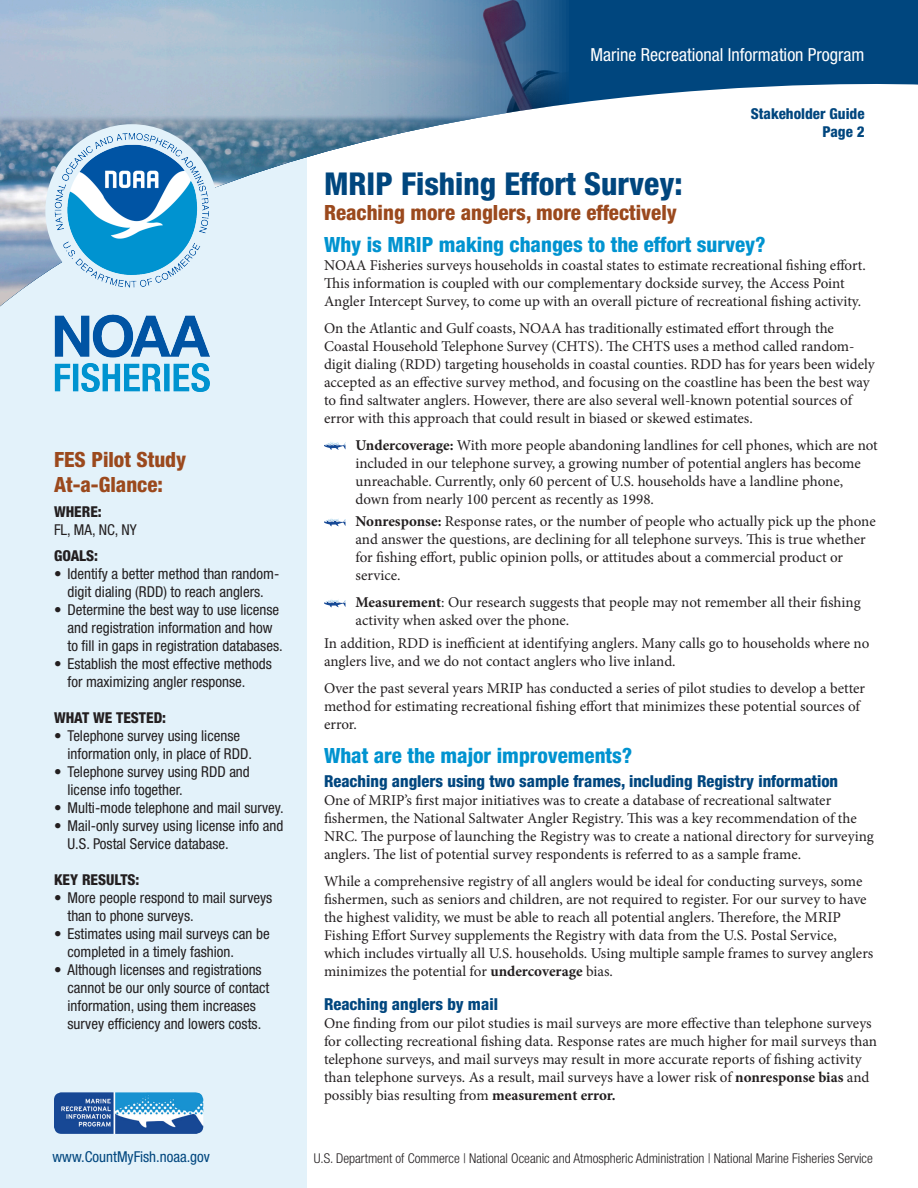
<style>
.page{position:relative;width:918px;height:1188px;background:#fff}
.page>*{position:absolute;margin:0;border:0;box-sizing:border-box;transform-origin:0 0}
.Head{font:800 condensed 31.5px "Helvetica Neue LT";color:#00467e}
.Subhead_1{font:800 condensed 21px "Helvetica Neue LT";color:#0093d0}
.Subhead_2{font:800 condensed 21px/25.2px "Helvetica Neue LT";color:#9b491d}
.t1{font:condensed 18px "Helvetica Neue LT";color:#fff}
.Subhead_3{font:800 condensed 16.5px "Helvetica Neue LT";color:#00467e}
.Body_Text{font:15px/18px "Minion Pro";color:#231f20}
.At_a_Glance_Bullet{font:condensed 15px/18px "Helvetica Neue LT";color:#231f20}
.body_text_bullet{font:15px/18px "Minion Pro";letter-spacing:-.005em;color:#231f20}
.At_a_Glance{font:800 condensed 15px "Helvetica Neue LT";color:#231f20}
.Sidebar{font:condensed 15px "Helvetica Neue LT";color:#00467e}
.Subhead_2-2{font:800 condensed 15px/18px "Helvetica Neue LT";color:#00467e;text-align:right}
.At_a_Glance-2{font:condensed 15px "Helvetica Neue LT";color:#231f20}
.t2{font:300 condensed 13.5px "Helvetica Neue LT";color:#231f20}
.s1{font-weight:700}
</style>
<div class="page">
<div style="left:0;top:142px;width:307px;height:1045px;background:#e3f2fa"></div>
<svg style="left:569px;top:0;width:349px;height:104px;background:#225f8f"></svg>
<img style="left:0;top:0;width:569px;height:306px">
<div style="left:45px;top:124px;width:173px;height:173px;background:#e3f2fa;border-radius:50%"></div>
<img style="left:54px;top:131px;width:156px;height:261px">
<img style="left:54px;top:1092px;width:149px;height:42px">
<svg style="left:324px;top:442px;width:22px;height:8px"></svg>
<svg style="left:324px;top:518px;width:22px;height:8px"></svg>
<svg style="left:324px;top:599px;width:22px;height:8px"></svg>
<p class="t1" style="left:590px;top:44px;width:276px">Marine Recreational Information Program</p>
<p class="Subhead_2" style="left:54px;top:447px;width:134px">FES Pilot Study<br>At-a-Glance:</p>
<p class="At_a_Glance" style="left:54px;top:503px;width:49px">WHERE:</p>
<p class="At_a_Glance-2" style="left:54px;top:521px;width:84px">FL, MA, NC, NY</p>
<p class="At_a_Glance" style="left:54px;top:546px;width:46px">GOALS:</p>
<p class="At_a_Glance_Bullet" style="left:54px;top:564px;width:227px;text-align:center">• Identify a better method than random&shy;digit dialing (RDD) to reach anglers.</p>
<p class="At_a_Glance_Bullet" style="left:68px;top:600px;width:217px;text-indent:-14px">• Determine the best way to use license and registration information and how to fill in gaps in registration databases.</p>
<p class="At_a_Glance_Bullet" style="left:68px;top:654px;width:206px;text-indent:-14px">• Establish the most effective methods for maximizing angler response.</p>
<p class="At_a_Glance" style="left:54px;top:708px;width:114px">WHAT WE TESTED:</p>
<p class="At_a_Glance_Bullet" style="left:68px;top:726px;width:186px;text-indent:-14px">• Telephone survey using license information only, in place of RDD.</p>
<p class="At_a_Glance_Bullet" style="left:68px;top:762px;width:184px;text-indent:-14px">• Telephone survey using RDD and license info together.</p>
<p class="At_a_Glance_Bullet" style="left:54px;top:798px;width:231px">• Multi-mode telephone and mail survey.</p>
<p class="At_a_Glance_Bullet" style="left:68px;top:816px;width:217px;text-indent:-14px">• Mail-only survey using license info and<br>U.S. Postal Service database.</p>
<p class="At_a_Glance" style="left:54px;top:870px;width:87px">KEY RESULTS:</p>
<p class="At_a_Glance_Bullet" style="left:68px;top:888px;width:206px;text-indent:-14px">• More people respond to mail surveys than to phone surveys.</p>
<p class="At_a_Glance_Bullet" style="left:68px;top:924px;width:204px;text-indent:-14px">• Estimates using mail surveys can be completed in a timely fashion.</p>
<p class="At_a_Glance_Bullet" style="left:68px;top:960px;width:204px;text-indent:-14px">• Although licenses and registrations cannot be our only source of contact information, using them increases survey efficiency and lowers costs.</p>
<p class="Subhead_2-2" style="left:751px;top:105px;width:115px">Stakeholder Guide<br>Page 2</p>
<p class="Head" style="left:324px;top:164px;width:360px">MRIP Fishing Effort Survey:</p>
<p class="Subhead_2" style="left:324px;top:199px;width:354px">Reaching more anglers, more effectively</p>
<p class="Subhead_1" style="left:324px;top:231px;width:443px">Why is MRIP making changes to the effort survey?</p>
<p class="Body_Text" style="left:324px;top:256px;width:543px">NOAA Fisheries surveys households in coastal states to estimate recreational fishing effort.<br>This information is coupled with our complementary dockside survey, the Access Point<br>Angler Intercept Survey, to come up with an overall picture of recreational fishing activity.</p>
<p class="Body_Text" style="left:324px;top:319px;width:552px">On the Atlantic and Gulf coasts, NOAA has traditionally estimated effort through the Coastal Household Telephone Survey (CHTS). The CHTS uses a method called random&shy;digit dialing (RDD) targeting households in coastal counties. RDD has for years been widely accepted as an effective survey method, and focusing on the coastline has been the best way to find saltwater anglers. However, there are also several well-known potential sources of error with this approach that could result in biased or skewed estimates.</p>
<p class="body_text_bullet" style="left:356px;top:436px;width:524px"><span class="s1">Undercoverage:</span> With more people abandoning landlines for cell phones, which are not included in our telephone survey, a growing number of potential anglers has become unreachable. Currently, only 60 percent of U.S. households have a landline phone, down from nearly 100 percent as recently as 1998.</p>
<p class="body_text_bullet" style="left:356px;top:513px;width:522px"><span class="s1">Nonresponse:</span> Response rates, or the number of people who actually pick up the phone and answer the questions, are declining for all telephone surveys. This is true whether for fishing effort, public opinion polls, or attitudes about a commercial product or service.</p>
<p class="body_text_bullet" style="left:356px;top:594px;width:507px"><span class="s1">Measurement</span>: Our research suggests that people may not remember all their fishing activity when asked over the phone.</p>
<p class="Body_Text" style="left:324px;top:634px;width:547px">In addition, RDD is inefficient at identifying anglers. Many calls go to households where no anglers live, and we do not contact anglers who live inland.</p>
<p class="Body_Text" style="left:324px;top:679px;width:543px">Over the past several years MRIP has conducted a series of pilot studies to develop a better method for estimating recreational fishing effort that minimizes these potential sources of error.</p>
<p class="Subhead_1" style="left:324px;top:743px;width:310px">What are the major improvements?</p>
<p class="Subhead_3" style="left:324px;top:771px;width:516px">Reaching anglers using two sample frames, including Registry information</p>
<p class="Body_Text" style="left:324px;top:792px;width:551px">One of MRIP’s first major initiatives was to create a database of recreational saltwater fishermen, the National Saltwater Angler Registry. This was a key recommendation of the NRC. The purpose of launching the Registry was to create a national directory for surveying anglers. The list of potential survey respondents is referred to as a sample frame.</p>
<p class="Body_Text" style="left:324px;top:873px;width:551px">While a comprehensive registry of all anglers would be ideal for conducting surveys, some fishermen, such as seniors and children, are not required to register. For our survey to have the highest validity, we must be able to reach all potential anglers. Therefore, the MRIP Fishing Effort Survey supplements the Registry with data from the U.S. Postal Service, which includes virtually all U.S. households. Using multiple sample frames to survey anglers minimizes the potential for <span class="s1">undercoverage</span> bias.</p>
<p class="Subhead_3" style="left:324px;top:994px;width:175px">Reaching anglers by mail</p>
<p class="Body_Text" style="left:324px;top:1014px;width:555px">One finding from our pilot studies is mail surveys are more effective than telephone surveys for collecting recreational fishing data. Response rates are much higher for mail surveys than telephone surveys, and mail surveys may result in more accurate reports of fishing activity than telephone surveys. As a result, mail surveys have a lower risk of <span class="s1">nonresponse bias</span> and possibly bias resulting from <span class="s1">measurement error.</span></p>
<p class="Sidebar" style="left:53px;top:1148px;width:159px">www.CountMyFish.noaa.gov</p>
<p class="t2" style="left:314px;top:1151px;width:561px">U.S. Department of Commerce | National Oceanic and Atmospheric Administration | National Marine Fisheries Service</p>
</div>
